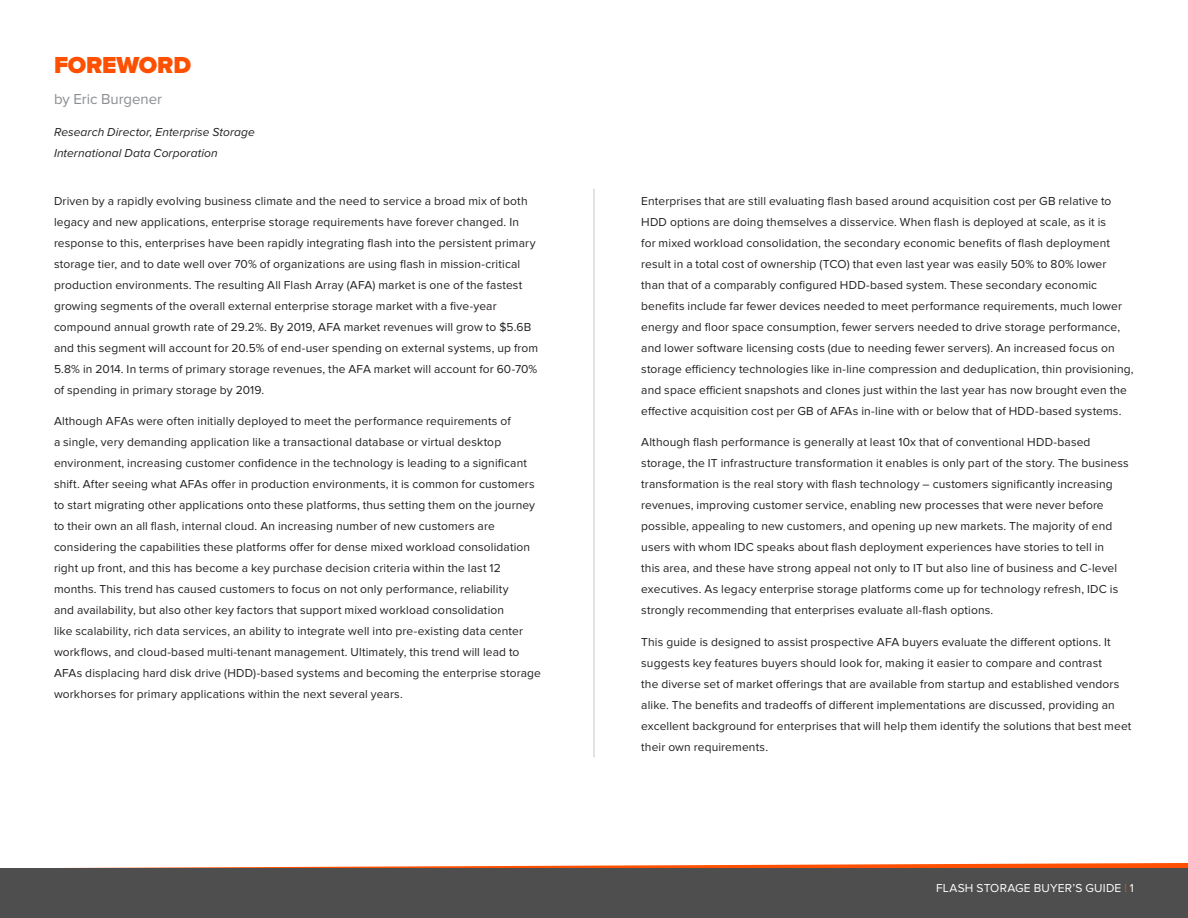
<style>
.page{position:relative;width:1188px;height:918px;background:#fff}
.page>*{position:absolute;margin:0;border:0;box-sizing:border-box;transform-origin:0 0}
.Heading_1{font:900 24px "Proxima Nova";letter-spacing:-.005em;color:#fe5000}
.Subheading{font:15px "Proxima Nova";letter-spacing:-.005em;color:#8b8d90}
.Body_Copy{font:12px/21px "Proxima Nova";letter-spacing:.01em;color:#231f20}
.Body_Copy-2{font:italic 12px/21px "Proxima Nova";letter-spacing:.01em;color:#231f20}
.Body_Copy-3{font:12px "Proxima Nova";letter-spacing:.02em;color:#fff}
.s1{color:#fe5000}
</style>
<div class="page">
<hr style="left:594px;top:189px;width:1px;height:568px;background:#c5c6c7">
<svg style="left:66px;top:863px;width:1122px;height:5px"></svg>
<div style="left:0;top:868px;width:1188px;height:50px;background:#4e4e4e"></div>
<p class="Heading_1" style="left:54px;top:51px;width:139px">FOREWORD</p>
<p class="Subheading" style="left:54px;top:90px;width:110px">by Eric Burgener</p>
<p class="Body_Copy-2" style="left:54px;top:121px;width:202px">Research Director, Enterprise Storage<br>International Data Corporation</p>
<p class="Body_Copy" style="left:54px;top:190px;width:486px">Driven by a rapidly evolving business climate and the need to service a broad mix of both legacy and new applications, enterprise storage requirements have forever changed. In response to this, enterprises have been rapidly integrating flash into the persistent primary storage tier, and to date well over 70% of organizations are using flash in mission-critical production environments. The resulting All Flash Array (AFA) market is one of the fastest growing segments of the overall external enterprise storage market with a five-year compound annual growth rate of 29.2%. By 2019, AFA market revenues will grow to $5.6B and this segment will account for 20.5% of end-user spending on external systems, up from 5.8% in 2014. In terms of primary storage revenues, the AFA market will account for 60-70% of spending in primary storage by 2019.</p>
<p class="Body_Copy" style="left:54px;top:411px;width:489px">Although AFAs were often initially deployed to meet the performance requirements of<br>a single, very demanding application like a transactional database or virtual desktop environment, increasing customer confidence in the technology is leading to a significant shift. After seeing what AFAs offer in production environments, it is common for customers to start migrating other applications onto these platforms, thus setting them on the journey to their own an all flash, internal cloud. An increasing number of new customers are considering the capabilities these platforms offer for dense mixed workload consolidation right up front, and this has become a key purchase decision criteria within the last 12 months. This trend has caused customers to focus on not only performance, reliability<br>and availability, but also other key factors that support mixed workload consolidation<br>like scalability, rich data services, an ability to integrate well into pre-existing data center workflows, and cloud-based multi-tenant management. Ultimately, this trend will lead to AFAs displacing hard disk drive (HDD)-based systems and becoming the enterprise storage workhorses for primary applications within the next several years.</p>
<p class="Body_Copy" style="left:641px;top:190px;width:494px">Enterprises that are still evaluating flash based around acquisition cost per GB relative to HDD options are doing themselves a disservice. When flash is deployed at scale, as it is<br>for mixed workload consolidation, the secondary economic benefits of flash deployment result in a total cost of ownership (TCO) that even last year was easily 50% to 80% lower<br>than that of a comparably configured HDD-based system. These secondary economic benefits include far fewer devices needed to meet performance requirements, much lower energy and floor space consumption, fewer servers needed to drive storage performance, and lower software licensing costs (due to needing fewer servers). An increased focus on storage efficiency technologies like in-line compression and deduplication, thin provisioning, and space efficient snapshots and clones just within the last year has now brought even the effective acquisition cost per GB of AFAs in-line with or below that of HDD-based systems.</p>
<p class="Body_Copy" style="left:641px;top:432px;width:489px">Although flash performance is generally at least 10x that of conventional HDD-based storage, the IT infrastructure transformation it enables is only part of the story. The business transformation is the real story with flash technology – customers significantly increasing revenues, improving customer service, enabling new processes that were never before possible, appealing to new customers, and opening up new markets. The majority of end users with whom IDC speaks about flash deployment experiences have stories to tell in<br>this area, and these have strong appeal not only to IT but also line of business and C-level executives. As legacy enterprise storage platforms come up for technology refresh, IDC is strongly recommending that enterprises evaluate all-flash options.</p>
<p class="Body_Copy" style="left:641px;top:632px;width:492px">This guide is designed to assist prospective AFA buyers evaluate the different options. It suggests key features buyers should look for, making it easier to compare and contrast<br>the diverse set of market offerings that are available from startup and established vendors alike. The benefits and tradeoffs of different implementations are discussed, providing an excellent background for enterprises that will help them identify the solutions that best meet their own requirements.</p>
<p class="Body_Copy-3" style="left:936px;top:881px;width:199px">FLASH STORAGE BUYER’S GUIDE <span class="s1">|</span> 1</p>
</div>
